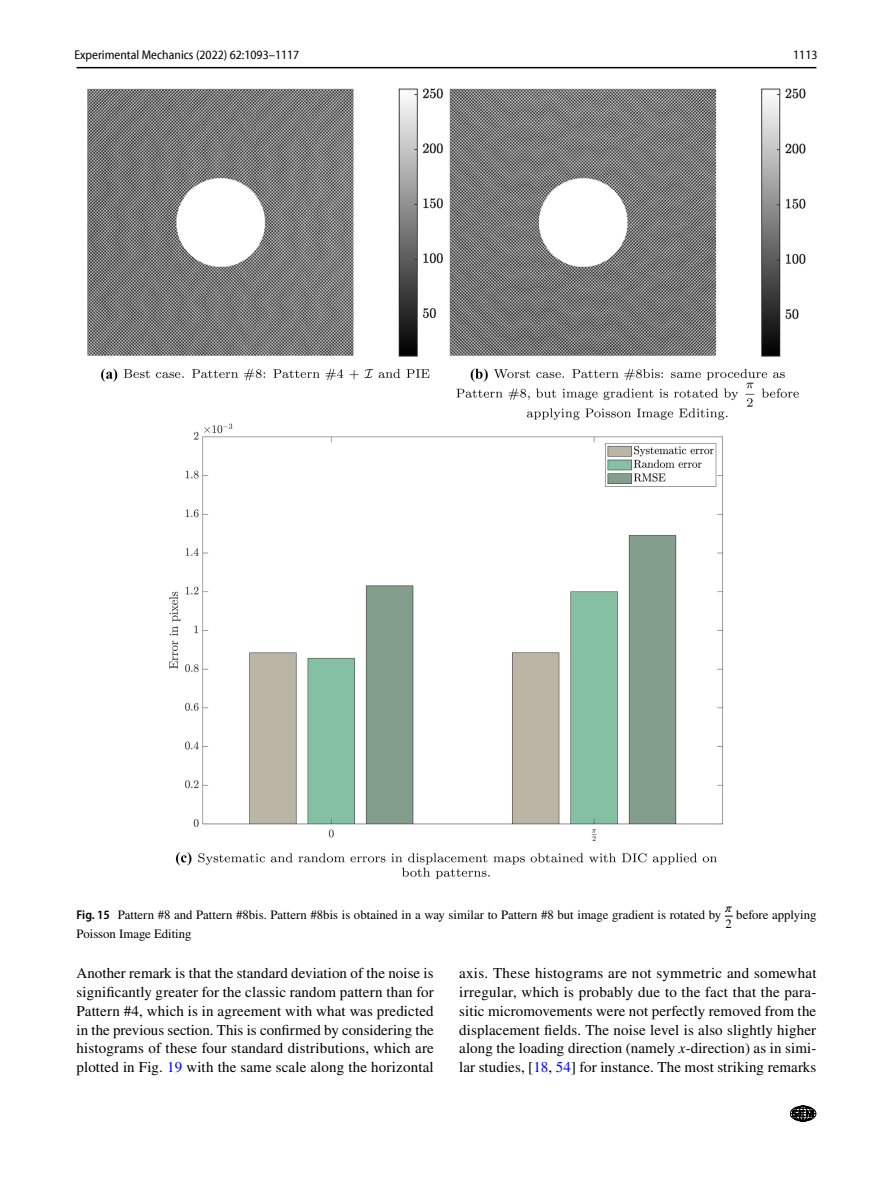
<style>
.page{position:relative;width:893px;height:1187px;background:#fff}
.page>*{position:absolute;margin:0;border:0;box-sizing:border-box;transform-origin:0 0}
.t1{font:15px/18.8px "STIX";letter-spacing:.01em;color:#000;text-align:justify}
.t2{font:12.75px "STIX";color:#000}
.t3{font:semi-condensed 12.75px "Myriad Pro Unic";color:#000}
.t4{font:12.75px "STIX Math Italic 63";color:#000}
.t5{font:12.75px "STIX General Regular 121";color:#000}
.s1{font-family:"Myriad Pro";font-weight:600;font-stretch:semi-condensed}
.s2{color:#00f}
.s3{font-style:italic}
</style>
<div class="page">
<hr style="left:77px;top:67px;width:739px;height:1px;background:#000">
<svg style="left:790px;top:1105px;width:26px;height:16px"></svg>
<img style="left:87px;top:88px;width:719px;height:792px">
<p class="t3" style="left:74px;top:50px;width:226px">Experimental Mechanics (2022) 62:1093–1117</p>
<p class="t3" style="left:793px;top:50px;width:26px">1113</p>
<p class="t4" style="left:725px;top:903px;width:9px">𝜋</p>
<p class="t5" style="left:726px;top:919px;width:8px">2</p>
<p class="t2" style="left:77px;top:906px;width:646px"><span class="s1">Fig. 15</span> Pattern #8 and Pattern #8bis. Pattern #8bis is obtained in a way similar to Pattern #8 but image gradient is rotated by</p>
<p class="t2" style="left:736px;top:906px;width:82px">before applying</p>
<p class="t2" style="left:77px;top:924px;width:117px">Poisson Image Editing</p>
<p class="t1" style="left:77px;top:964px;width:359px">Another remark is that the standard deviation of the noise is significantly greater for the classic random pattern than for Pattern #4, which is in agreement with what was predicted in the previous section. This is confirmed by considering the histograms of these four standard distributions, which are plotted in Fig. <span class="s2">19</span> with the same scale along the horizontal</p>
<p class="t1" style="left:459px;top:964px;width:359px">axis. These histograms are not symmetric and somewhat irregular, which is probably due to the fact that the para&shy;sitic micromovements were not perfectly removed from the displacement fields. The noise level is also slightly higher along the loading direction (namely <span class="s3">x</span>-direction) as in simi&shy;lar studies, [<span class="s2">18</span>, <span class="s2">54</span>] for instance. The most striking remarks</p>
</div>
